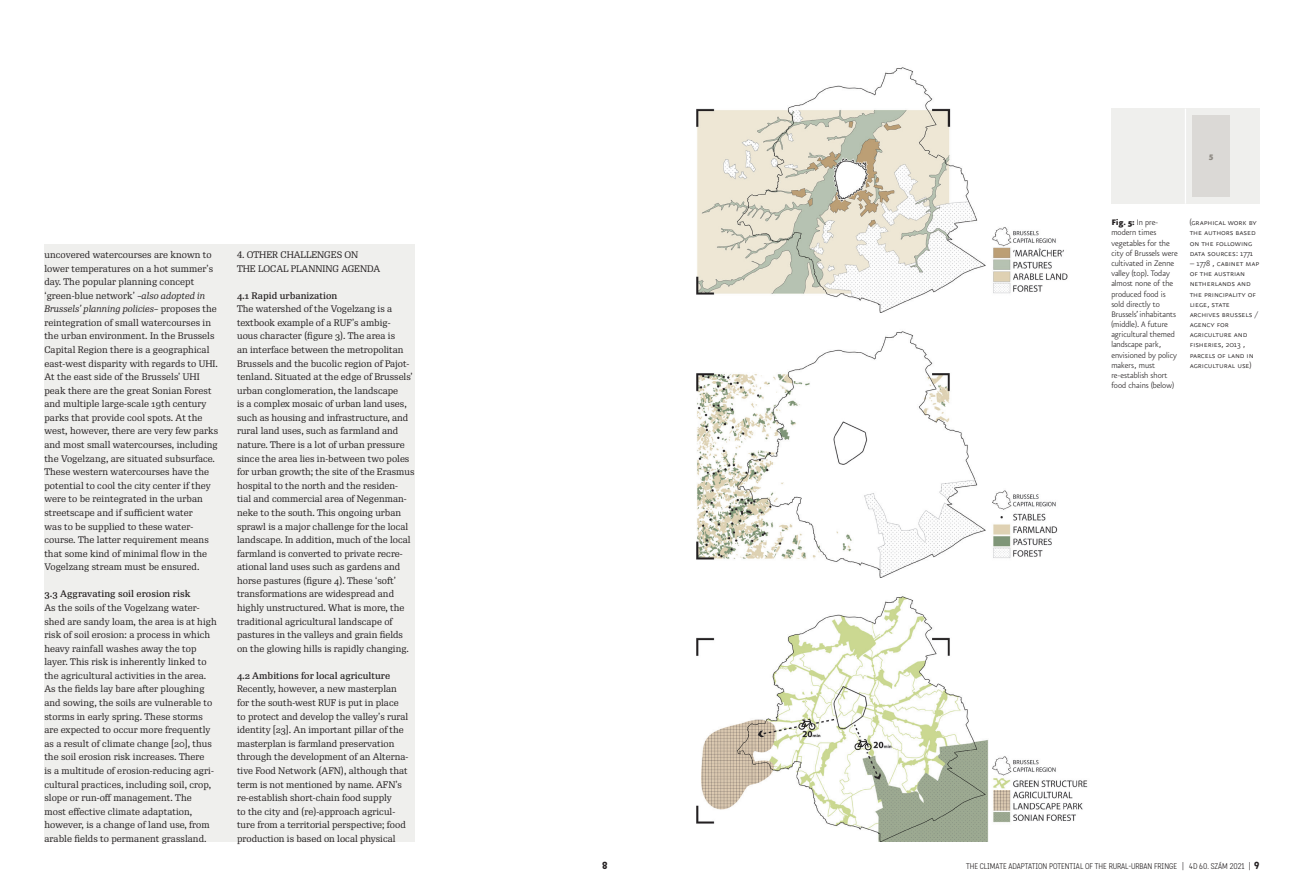
<style>
.page{position:relative;width:1304px;height:896px;background:#fff}
.page>*{position:absolute;margin:0;border:0;box-sizing:border-box;transform-origin:0 0}
.t1{font:500 10px "Katarine Std";color:#231f20}
.Copyright{font:300 9.6px/10.2px "Eureka Sans Pro";letter-spacing:-.01em;color:#231f20}
.Icon_Nums{font:900 9.6px "Eureka Sans Pro";color:#8c8881}
.First_Par_EN{font:9.2px/13.6px "Re Public Std";letter-spacing:.005em;color:#231f20}
.First_Par_EN-2{font:500 9.2px "Re Public Std";color:#231f20}
.In_Text_TITLE{font:9.2px/13.6px "Re Public Std";color:#231f20}
.t2{font:300 8px "Katarine Std";color:#231f20}
.s1{font-style:italic}
.s2{font-weight:900}
.s3{font-weight:500;font-size:10px}
</style>
<div class="page">
<div style="left:44px;top:244px;width:371px;height:598px;background:#efefed"></div>
<img style="left:696px;top:596px;width:392px;height:246px">
<img style="left:696px;top:331px;width:362px;height:246px">
<img style="left:696px;top:67px;width:372px;height:245px">
<div style="left:1111px;top:109px;width:148px;height:95px;background:#efefed"></div>
<hr style="left:1185px;top:109px;width:1px;height:95px;background:#fff">
<div style="left:1193px;top:115px;width:37px;height:82px;background:#dbd9d6"></div>
<p class="First_Par_EN" style="left:44px;top:248px;width:175px">uncovered watercourses are known to lower temperatures on a hot summer’s day. The popular planning concept ‘green-blue network’ <span class="s1">–also adopted in Brussels’ planning policies–</span> proposes the reintegration of small watercourses in the urban environment. In the Brussels Capital Region there is a geographical east-west disparity with regards to UHI.<br>At the east side of the Brussels’ UHI peak there are the great Sonian Forest and multiple large-scale 19th century parks that provide cool spots. At the west, however, there are very few parks and most small watercourses, including the Vogelzang, are situated subsurface.<br>These western watercourses have the potential to cool the city center if they were to be reintegrated in the urban streetscape and if sufficient water<br>was to be supplied to these water&shy;course. The latter requirement means that some kind of minimal flow in the Vogelzang stream must be ensured.</p>
<p class="First_Par_EN-2" style="left:44px;top:588px;width:148px">3.3 Aggravating soil erosion risk</p>
<p class="First_Par_EN" style="left:44px;top:601px;width:174px">As the soils of the Vogelzang water&shy;shed are sandy loam, the area is at high risk of soil erosion: a process in which heavy rainfall washes away the top layer. This risk is inherently linked to the agricultural activities in the area.<br>As the fields lay bare after ploughing and sowing, the soils are vulnerable to storms in early spring. These storms are expected to occur more frequently as a result of climate change [20], thus the soil erosion risk increases. There<br>is a multitude of erosion-reducing agri&shy;cultural practices, including soil, crop, slope or run-off management. The<br>most effective climate adaptation, however, is a change of land use, from arable fields to permanent grassland.</p>
<p class="In_Text_TITLE" style="left:237px;top:248px;width:145px">4. OTHER CHALLENGES ON<br>THE LOCAL PLANNING AGENDA</p>
<p class="First_Par_EN-2" style="left:237px;top:289px;width:102px">4.1 Rapid urbanization</p>
<p class="First_Par_EN" style="left:237px;top:302px;width:179px">The watershed of the Vogelzang is a textbook example of a RUF’s ambig-<br>uous character (figure 3). The area is<br>an interface between the metropolitan Brussels and the bucolic region of Pajot&shy;tenland. Situated at the edge of Brussels’ urban conglomeration, the landscape<br>is a complex mosaic of urban land uses, such as housing and infrastructure, and rural land uses, such as farmland and nature. There is a lot of urban pressure since the area lies in-between two poles for urban growth; the site of the Erasmus hospital to the north and the residen&shy;tial and commercial area of Negenman&shy;neke to the south. This ongoing urban sprawl is a major challenge for the local landscape. In addition, much of the local farmland is converted to private recre&shy;ational land uses such as gardens and horse pastures (figure 4). These ‘soft’ transformations are widespread and highly unstructured. What is more, the traditional agricultural landscape of pastures in the valleys and grain fields on the glowing hills is rapidly changing.</p>
<p class="First_Par_EN-2" style="left:237px;top:669px;width:155px">4.2 Ambitions for local agriculture</p>
<p class="First_Par_EN" style="left:237px;top:682px;width:173px">Recently, however, a new masterplan for the south-west RUF is put in place to protect and develop the valley’s rural identity [23]. An important pillar of the masterplan is farmland preservation through the development of an Alterna&shy;tive Food Network (AFN), although that term is not mentioned by name. AFN’s re-establish short-chain food supply<br>to the city and (re)-approach agricul&shy;ture from a territorial perspective; food production is based on local physical</p>
<p class="Icon_Nums" style="left:1209px;top:151px;width:6px">5</p>
<p class="Copyright" style="left:1111px;top:218px;width:68px"><span class="s2">Fig. 5:</span> In pre&shy;modern times vegetables for the city of Brussels were cultivated in Zenne valley (top). Today almost none of the produced food is sold directly to<br>Brussels’ inhabitants (middle). A future agricultural themed landscape park, envisioned by policy makers, must re-establish short food chains (below)</p>
<p class="Copyright" style="left:1190px;top:218px;width:69px">(graphical work by the authors based on the following data sources: 1771</p>
<p class="Copyright" style="left:1190px;top:258px;width:71px">– 1778 , cabinet map of the austrian netherlands and the principality of liege, state archives brussels / agency for agriculture and fisheries, 2013 , parcels of land in agricultural use)</p>
<p class="t1" style="left:602px;top:858px;width:7px">8</p>
<p class="t2" style="left:966px;top:861px;width:295px">THE CLIMATE ADAPTATION POTENTIAL OF THE RURAL-URBAN FRINGE | 4D 60. SZÁM 2021 | <span class="s3">9</span></p>
</div>
